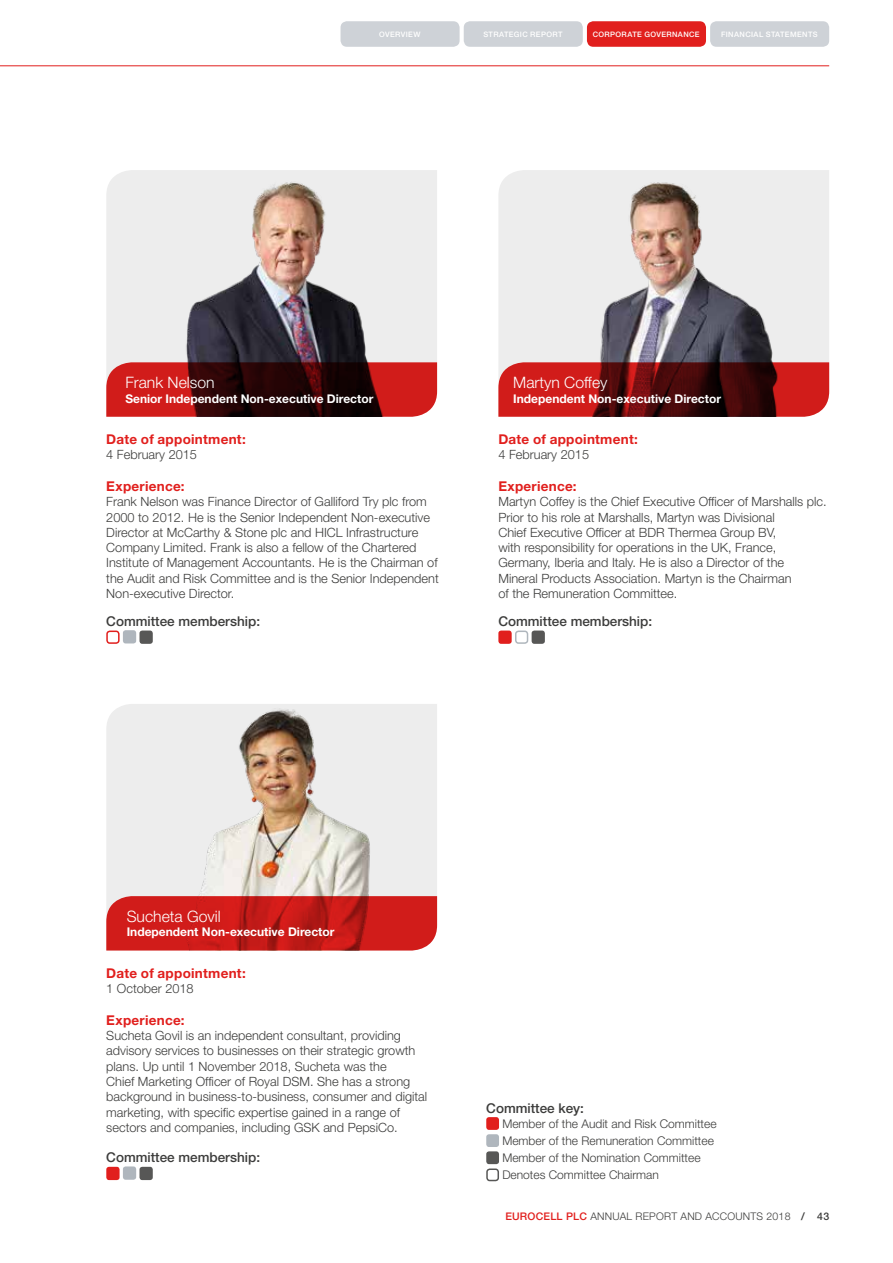
<style>
.page{position:relative;width:893px;height:1263px;background:#fff}
.page>*{position:absolute;margin:0;border:0;box-sizing:border-box;transform-origin:0 0}
.t1{font:300 15.75px "Helvetica Neue LT Std";color:#fff}
.t2{font:700 13.5px "Helvetica Neue LT Std";letter-spacing:.02em;color:#e11f1d}
.t3{font:500 13.5px "Helvetica Neue LT Std";color:#3c3c3b}
.t4{font:300 12.75px/15.3px "Helvetica Neue LT Std";color:#3c3c3b}
.t5{font:300 12px/17.1px "Helvetica Neue LT Std";color:#3c3c3b}
.t6{font:700 12px "Helvetica Neue LT Std";color:#fff}
.t7{font:300 10.5px "Helvetica Neue LT Std";letter-spacing:.02em;color:#3c3c3b}
.t8{font:500 10.5px "Helvetica Neue LT Std";color:#e11f1d}
.t9{font:500 7.5px "Helvetica Neue LT Std";letter-spacing:.05em;color:#fff}
.s1{font-weight:500}
</style>
<div class="page">
<hr style="left:0;top:65px;width:829px;height:1px;background:#e11f1d">
<div style="left:710px;top:21px;width:119px;height:26px;background:#ced2d7;border-radius:6px"></div>
<div style="left:464px;top:21px;width:119px;height:26px;background:#ced2d7;border-radius:6px"></div>
<div style="left:341px;top:21px;width:119px;height:26px;background:#ced2d7;border-radius:6px"></div>
<div style="left:587px;top:21px;width:119px;height:26px;background:#e11f1d;border-radius:6px"></div>
<div style="left:106px;top:170px;width:331px;height:192px;background:#ededed"></div>
<img style="left:175px;top:172px;width:217px;height:190px">
<div style="left:498px;top:170px;width:331px;height:192px;background:#ededed"></div>
<img style="left:578px;top:178px;width:208px;height:184px">
<div style="left:106px;top:704px;width:331px;height:192px;background:#ededed"></div>
<img style="left:172px;top:704px;width:215px;height:192px">
<svg style="left:106px;top:896px;width:331px;height:54px;background:#c91e1c"></svg>
<div style="left:486px;top:1117px;width:13px;height:13px;background:#e11f1d;border-radius:3px"></div>
<div style="left:486px;top:1134px;width:13px;height:13px;background:#afb6bd;border-radius:3px"></div>
<div style="left:486px;top:1151px;width:13px;height:13px;background:#575756;border-radius:3px"></div>
<div style="left:486px;top:1168px;width:13px;height:13px;border:2px solid #575756;border-radius:3px"></div>
<div style="left:106px;top:630px;width:14px;height:14px;border:2px solid #e11f1d;border-radius:3px"></div>
<div style="left:123px;top:630px;width:13px;height:13px;background:#afb6bd;border-radius:3px"></div>
<div style="left:140px;top:630px;width:13px;height:14px;background:#575756;border-radius:3px"></div>
<div style="left:106px;top:1167px;width:14px;height:13px;background:#e11f1d;border-radius:3px"></div>
<div style="left:123px;top:1166px;width:13px;height:14px;background:#afb6bd;border-radius:3px"></div>
<div style="left:140px;top:1167px;width:13px;height:13px;background:#575756;border-radius:3px"></div>
<div style="left:498px;top:630px;width:14px;height:14px;background:#e11f1d;border-radius:3px"></div>
<div style="left:515px;top:630px;width:13px;height:14px;border:2px solid #afb6bd;border-radius:3px"></div>
<div style="left:532px;top:630px;width:13px;height:14px;background:#575756;border-radius:3px"></div>
<svg style="left:106px;top:362px;width:331px;height:55px;background:#711312"></svg>
<svg style="left:498px;top:362px;width:331px;height:55px;background:#861616"></svg>
<p class="t9" style="left:379px;top:30px;width:43px">OVERVIEW</p>
<p class="t9" style="left:483px;top:30px;width:81px">STRATEGIC REPORT</p>
<p class="t9" style="left:593px;top:30px;width:109px">CORPORATE GOVERNANCE</p>
<p class="t9" style="left:721px;top:30px;width:98px">FINANCIAL STATEMENTS</p>
<p class="t1" style="left:125px;top:373px;width:91px">Frank Nelson</p>
<p class="t6" style="left:125px;top:391px;width:250px">Senior Independent Non-executive Director</p>
<p class="t1" style="left:513px;top:373px;width:96px">Martyn Coffey</p>
<p class="t6" style="left:513px;top:391px;width:209px">Independent Non-executive Director</p>
<p class="t2" style="left:106px;top:431px;width:141px">Date of appointment:</p>
<p class="t4" style="left:106px;top:447px;width:92px">4 February 2015</p>
<p class="t2" style="left:106px;top:478px;width:80px">Experience:</p>
<p class="t4" style="left:106px;top:494px;width:334px">Frank Nelson was Finance Director of Galliford Try plc from 2000 to 2012. He is the Senior Independent Non-executive Director at McCarthy &amp; Stone plc and HICL Infrastructure Company Limited. Frank is also a fellow of the Chartered Institute of Management Accountants. He is the Chairman of the Audit and Risk Committee and is the Senior Independent Non-executive Director.</p>
<p class="t2" style="left:498px;top:431px;width:141px">Date of appointment:</p>
<p class="t4" style="left:498px;top:447px;width:92px">4 February 2015</p>
<p class="t2" style="left:498px;top:478px;width:80px">Experience:</p>
<p class="t4" style="left:498px;top:494px;width:330px">Martyn Coffey is the Chief Executive Officer of Marshalls plc.<br>Prior to his role at Marshalls, Martyn was Divisional<br>Chief Executive Officer at BDR Thermea Group BV,<br>with responsibility for operations in the UK, France, Germany, Iberia and Italy. He is also a Director of the Mineral Products Association. Martyn is the Chairman<br>of the Remuneration Committee.</p>
<p class="t3" style="left:106px;top:613px;width:155px">Committee membership:</p>
<p class="t3" style="left:498px;top:613px;width:155px">Committee membership:</p>
<p class="t1" style="left:127px;top:907px;width:95px">Sucheta Govil</p>
<p class="t6" style="left:127px;top:925px;width:209px">Independent Non-executive Director</p>
<p class="t2" style="left:106px;top:965px;width:141px">Date of appointment:</p>
<p class="t4" style="left:106px;top:981px;width:89px">1 October 2018</p>
<p class="t2" style="left:106px;top:1011px;width:80px">Experience:</p>
<p class="t4" style="left:106px;top:1027px;width:322px">Sucheta Govil is an independent consultant, providing advisory services to businesses on their strategic growth plans. Up until 1 November 2018, Sucheta was the<br>Chief Marketing Officer of Royal DSM. She has a strong background in business-to-business, consumer and digital marketing, with specific expertise gained in a range of sectors and companies, including GSK and PepsiCo.</p>
<p class="t3" style="left:106px;top:1149px;width:155px">Committee membership:</p>
<p class="t3" style="left:486px;top:1100px;width:99px">Committee key:</p>
<p class="t5" style="left:502px;top:1114px;width:216px">Member of the Audit and Risk Committee Member of the Remuneration Committee Member of the Nomination Committee Denotes Committee Chairman</p>
<p class="t8" style="left:505px;top:1210px;width:15px">Eurocell</p>
<p class="t8" style="left:566px;top:1210px;width:8px">plc</p>
<p class="t7" style="left:590px;top:1210px;width:15px">Annual</p>
<p class="t7" style="left:636px;top:1210px;width:8px">report</p>
<p class="t7" style="left:680px;top:1210px;width:9px">and</p>
<p class="t7" style="left:705px;top:1210px;width:9px">accounts</p>
<p class="t7" style="left:766px;top:1210px;width:64px">2018 <span class="s1">/ 43</span></p>
</div>
